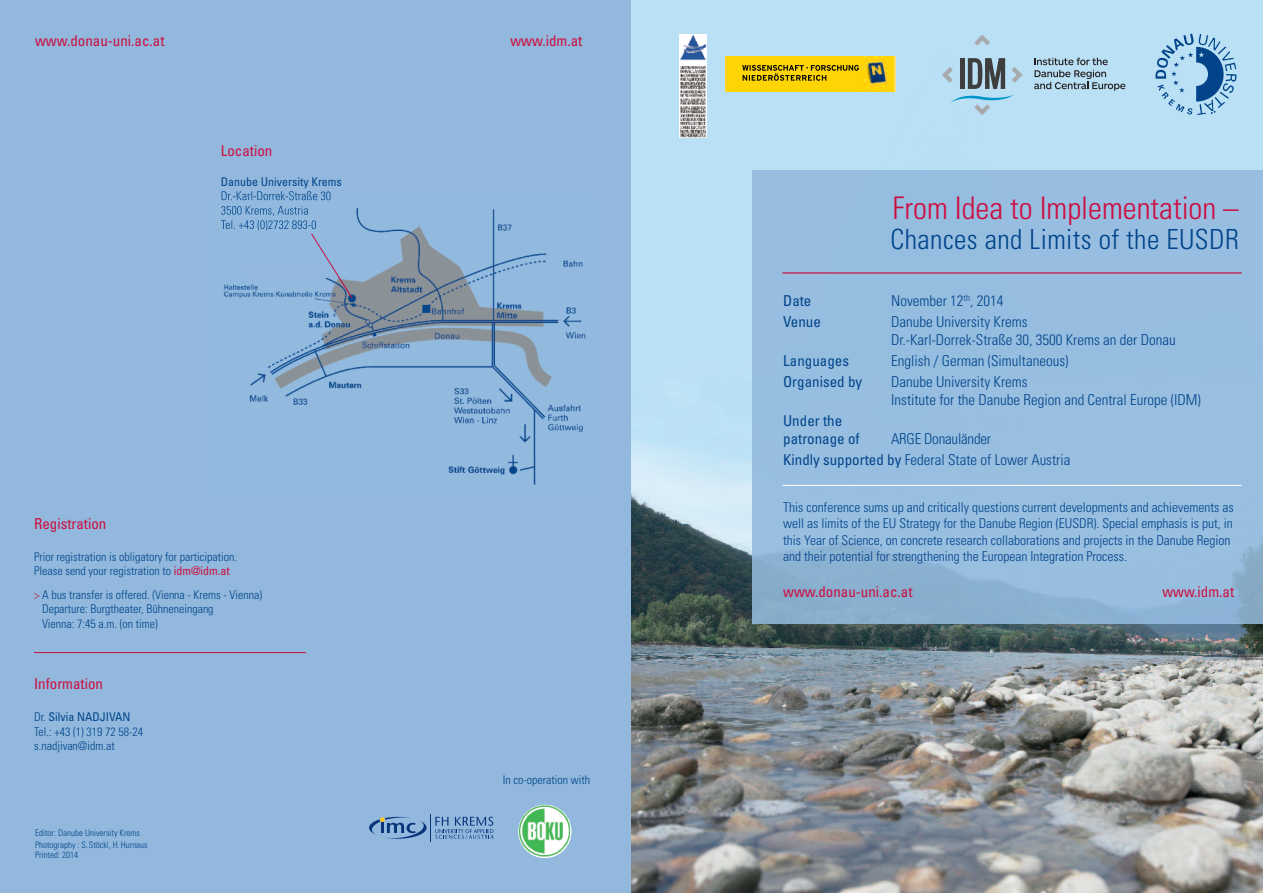
<style>
.page{position:relative;width:1263px;height:893px;background:#92b9dd}
.page>*{position:absolute;margin:0;border:0;box-sizing:border-box;transform-origin:0 0}
.t1{font:300 condensed 31.2px "Univers";color:#cd0d40}
.t2{font:300 condensed 27.75px "Univers";letter-spacing:.015em;color:#01448a}
.t3{font:300 condensed 15px/18px "Univers";color:#01448a}
.t4{font:condensed 15px "Univers";color:#cd0d40}
.t5{font:condensed 15px/18px "Univers";color:#01448a}
.t6{font:300 condensed 13.5px/16.5px "Univers";color:#01448a}
.t7{font:300 condensed 12px/14.4px "Univers";color:#01448a}
.t8{font:condensed 12px "Univers";color:#01448a}
.t9{font:300 condensed 9px/12px "Univers";color:#01448a}
.s1{font-weight:400;color:#cd0d40}
.s2{color:#cd0d40}
.s3{color:#92b9dd}
.s4{font-weight:400}
</style>
<div class="page">
<img style="left:631px;top:0;width:632px;height:893px">
<img style="left:753px;top:170px;width:510px;height:453px">
<hr style="left:782px;top:272px;width:460px;height:2px;background:#cd0d40">
<img style="left:1151px;top:29px;width:90px;height:93px">
<hr style="left:782px;top:485px;width:460px;height:1px;background:#fff">
<svg style="left:942px;top:67px;width:11px;height:16px"></svg>
<svg style="left:974px;top:35px;width:16px;height:11px"></svg>
<svg style="left:950px;top:95px;width:64px;height:20px"></svg>
<svg style="left:1012px;top:67px;width:10px;height:16px"></svg>
<div style="left:960px;top:58px;width:5px;height:31px;background:#3e3e3f"></div>
<svg style="left:968px;top:58px;width:37px;height:31px"></svg>
<svg style="left:1034px;top:58px;width:91px;height:33px;background:#9ab7c8"></svg>
<img style="left:680px;top:34px;width:27px;height:103px">
<img style="left:726px;top:56px;width:169px;height:35px">
<img style="left:742px;top:65px;width:94px;height:6px">
<img style="left:743px;top:73px;width:83px;height:8px">
<hr style="left:34px;top:652px;width:272px;height:1px;background:#cd0d40">
<img style="left:221px;top:198px;width:365px;height:287px">
<img style="left:222px;top:198px;width:90px;height:2px">
<img style="left:221px;top:206px;width:87px;height:10px">
<img style="left:221px;top:220px;width:86px;height:10px">
<div style="left:242px;top:260px;width:100px;height:17px;background:#92b9dd"></div>
<svg style="left:310px;top:233px;width:43px;height:66px"></svg>
<img style="left:519px;top:805px;width:51px;height:52px">
<svg style="left:369px;top:814px;width:125px;height:27px"></svg>
<p class="t4" style="left:35px;top:35px;width:131px">www.donau-uni.ac.at</p>
<p class="t4" style="left:510px;top:35px;width:73px">www.idm.at</p>
<p class="t4" style="left:221px;top:145px;width:53px">Location</p>
<p class="t8" style="left:221px;top:177px;width:123px">Danube University Krems</p>
<p class="t7" style="left:221px;top:190px;width:112px">Dr.-Karl-Dorrek-Straße 30</p>
<p class="t4" style="left:34px;top:518px;width:74px">Registration</p>
<p class="t7" style="left:34px;top:550px;width:205px">Prior registration is obligatory for participation.<br>Please send your registration to <span class="s1">idm@idm.at</span></p>
<p class="t7" style="left:34px;top:588px;width:230px"><span class="s2">&gt;</span> A bus transfer is offered. (Vienna - Krems - Vienna) <span class="s3">&gt;</span> Departure: Burgtheater, Bühneneingang<br><span class="s3">&gt;</span> Vienna: 7:45 a.m. (on time)</p>
<p class="t4" style="left:34px;top:679px;width:71px">Information</p>
<p class="t7" style="left:34px;top:711px;width:110px">Dr. <span class="s4">Silvia NADJIVAN<br></span>Tel.: +43 (1) 319 72 58-24 s.nadjivan@idm.at</p>
<p class="t9" style="left:35px;top:827px;width:114px">Editor: Danube University Krems<br>Photography : S.Stöckl, H.Hurnaus</p>
<p class="t9" style="left:35px;top:850px;width:44px">Printed: 2014</p>
<p class="t7" style="left:503px;top:773px;width:89px">In co-operation with</p>
<h1 class="t1" style="left:892px;top:196px;width:348px">From Idea to Implementation –</h1>
<h2 class="t2" style="left:890px;top:229px;width:350px">Chances and Limits of the EUSDR</h2>
<p class="t5" style="left:783px;top:293px;width:30px">Date</p>
<p class="t3" style="left:891px;top:293px;width:114px">November 12<sup>th</sup>, 2014</p>
<p class="t5" style="left:783px;top:314px;width:39px">Venue</p>
<p class="t3" style="left:891px;top:314px;width:286px">Danube University Krems<br>Dr.-Karl-Dorrek-Straße 30, 3500 Krems an der Donau</p>
<p class="t5" style="left:783px;top:353px;width:67px">Languages</p>
<p class="t3" style="left:891px;top:353px;width:179px">English / German (Simultaneous)</p>
<p class="t5" style="left:783px;top:374px;width:81px">Organised by</p>
<p class="t3" style="left:891px;top:374px;width:311px">Danube University Krems<br>Institute for the Danube Region and Central Europe (IDM)</p>
<p class="t5" style="left:783px;top:413px;width:78px">Under the patronage of</p>
<p class="t3" style="left:783px;top:430px;width:289px;line-height:21px;text-indent:108px">ARGE Donauländer<br><span class="s4">Kindly supported by</span> Federal State of Lower Austria</p>
<p class="t6" style="left:783px;top:500px;width:452px">This conference sums up and critically questions current developments and achievements as well as limits of the EU Strategy for the Danube Region (EUSDR). Special emphasis is put, in this Year of Science, on concrete research collaborations and projects in the Danube Region and their potential for strengthening the European Integration Process.</p>
<p class="t4" style="left:783px;top:587px;width:131px">www.donau-uni.ac.at</p>
<p class="t4" style="left:1162px;top:587px;width:73px">www.idm.at</p>
</div>
